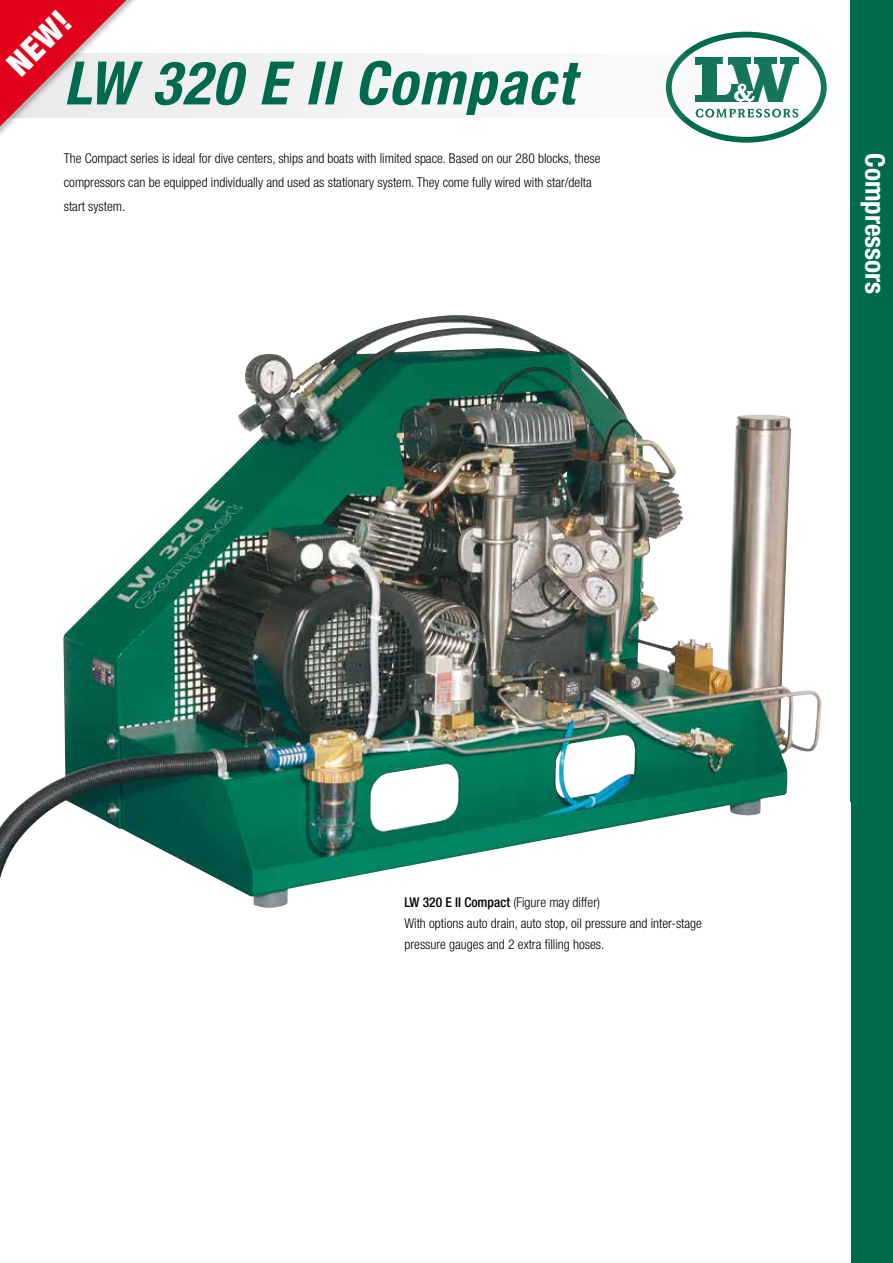
<style>
.page{position:relative;width:893px;height:1263px;background:#fff}
.page>*{position:absolute;margin:0;border:0;box-sizing:border-box;transform-origin:0 0}
.t1{font:italic 700 condensed 60px "Helvetica Neue LT Std";letter-spacing:.025em;color:#006a4d}
.t2{font:900 condensed 33px "Helvetica Neue LT Std";color:#fff}
.t3{font:700 condensed 27px "Helvetica Neue LT Std";color:#fff}
.t4{font:300 condensed 13.5px/21px "Helvetica Neue LT Std";color:#000}
.s1{font-weight:500}
</style>
<div class="page">
<svg style="left:664px;top:30px;width:164px;height:114px"></svg>
<svg style="left:669px;top:35px;width:155px;height:105px"></svg>
<div style="left:666px;top:32px;width:161px;height:111px;border:6px solid #006a4d;border-radius:50%"></div>
<svg style="left:152px;top:54px;width:676px;height:64px"></svg>
<div style="left:850px;top:0;width:43px;height:1263px;background:#006a4d"></div>
<img style="left:0;top:315px;width:760px;height:593px">
<div style="left:0;top:0;width:152px;height:227px;background:#000;opacity:.27"></div>
<svg style="left:0;top:0;width:146px;height:221px"></svg>
<h2 class="t2" style="left:-1px;top:55px;width:76px;rotate:-45deg">NEW!</h2>
<h1 class="t1" style="left:64px;top:47px;width:512px">LW 320 E II Compact</h1>
<p class="t4" style="left:64px;top:146px;width:538px;line-height:24px">The Compact series is ideal for dive centers, ships and boats with limited space. Based on our 280 blocks, these compressors can be equipped individually and used as stationary system. They come fully wired with star/delta start system.</p>
<h3 class="t3" style="left:891px;top:153px;width:142px;rotate:90deg">Compressors</h3>
<p class="t4" style="left:404px;top:892px;width:299px"><span class="s1">LW 320 E II Compact</span> (Figure may differ)<br>With options auto drain, auto stop, oil pressure and inter-stage pressure gauges and 2 extra filling hoses.</p>
</div>
